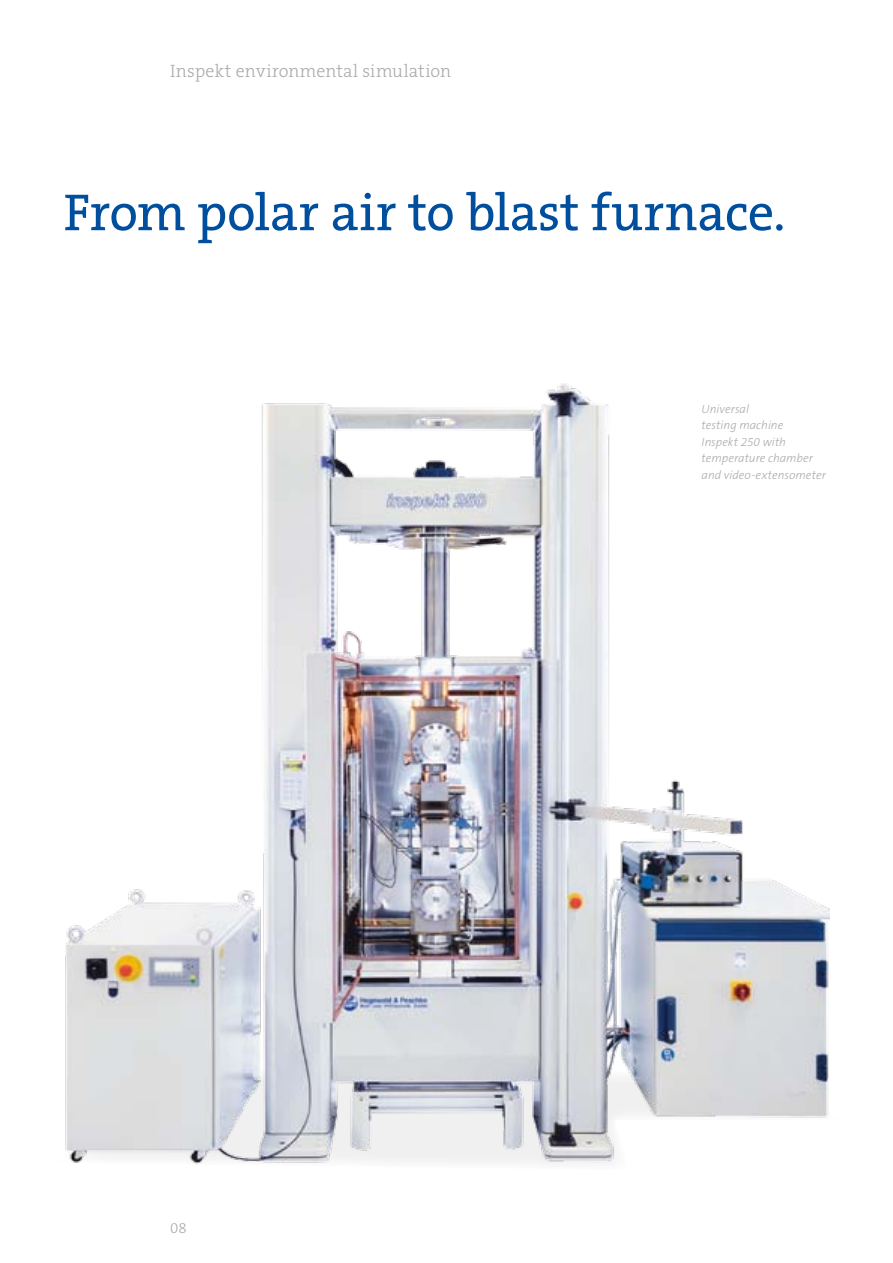
<style>
.page{position:relative;width:893px;height:1263px;background:#fff}
.page>*{position:absolute;margin:0;border:0;box-sizing:border-box;transform-origin:0 0}
.t1{font:52.5px "The Serif B W5 Plain";letter-spacing:-.005em;color:#004e9e}
.t2{font:300 18px "The Serif B W3";letter-spacing:.005em;color:#ababac}
.t3{font:300 15px "The Serif B W3";color:#ababac}
.t4{font:italic 300 12px/16.5px "The Sans B W3";color:#ababac}
</style>
<div class="page">
<img style="left:65px;top:383px;width:764px;height:781px">
<h2 class="t2" style="left:170px;top:59px;width:282px">Inspekt environmental simulation</h2>
<h1 class="t1" style="left:64px;top:178px;width:723px">From polar air to blast furnace.</h1>
<p class="t3" style="left:170px;top:1218px;width:18px">08</p>
<p class="t4" style="left:702px;top:401px;width:126px">Universal<br>testing machine<br>Inspekt 250 with temperature chamber and video-extensometer</p>
</div>
